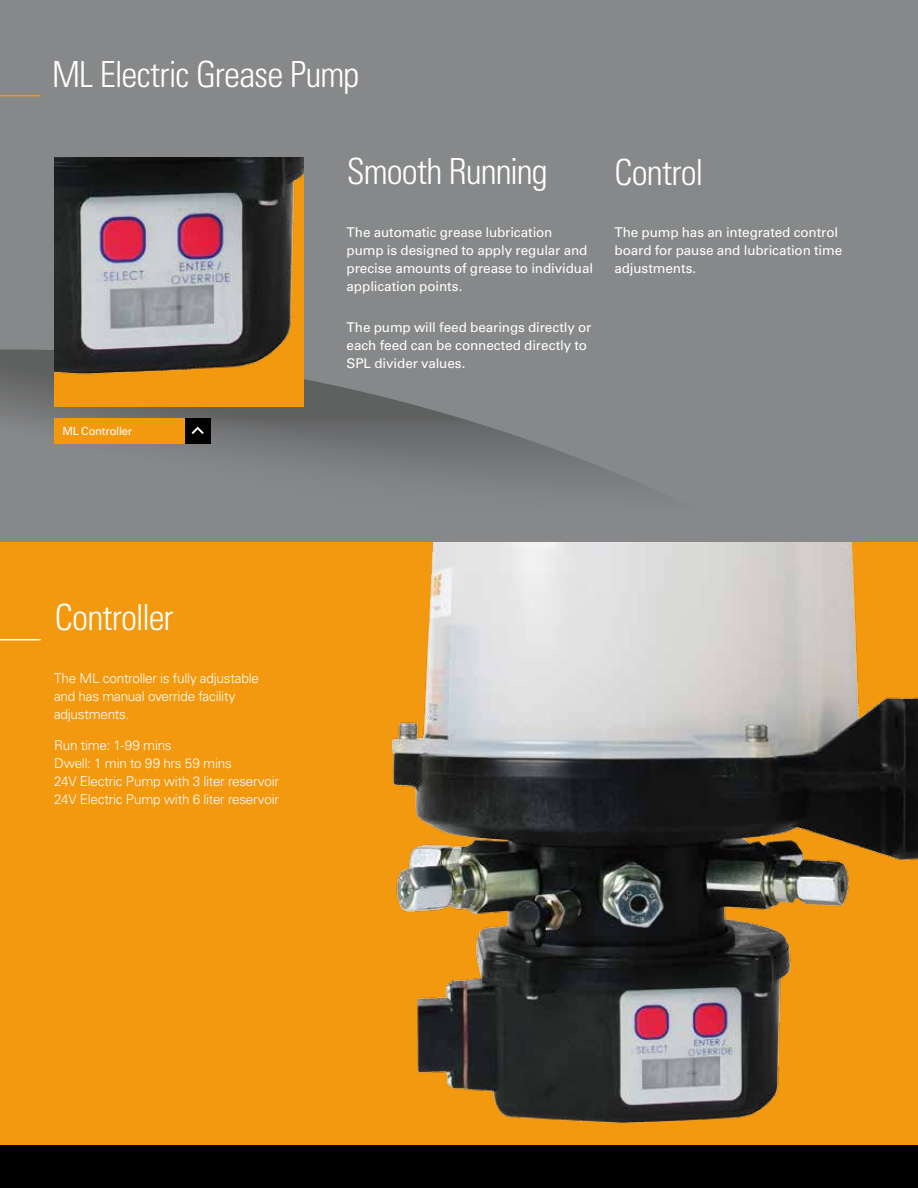
<style>
.page{position:relative;width:918px;height:1188px;background:#fff}
.page>*{position:absolute;margin:0;border:0;box-sizing:border-box;transform-origin:0 0}
.t1{font:300 condensed 36px "Univers LT Std";letter-spacing:-.025em;color:#fff}
.t2{font:13.5px/18px "Univers LT Std";letter-spacing:-.01em;color:#fff}
.t3{font:300 13.5px/18px "Univers LT Std";letter-spacing:-.015em;color:#fff}
.t4{font:11.25px "Univers LT Std";letter-spacing:-.02em;color:#fff}
</style>
<div class="page">
<div style="left:0;top:541px;width:918px;height:647px;background:#f39910"></div>
<img style="left:335px;top:541px;width:583px;height:583px">
<div style="left:0;top:0;width:918px;height:541px;background:#878889"></div>
<svg style="left:0;top:349px;width:633px;height:132px"></svg>
<hr style="left:0;top:95px;width:41px;height:1px;background:#f39910">
<img style="left:54px;top:158px;width:250px;height:249px">
<div style="left:54px;top:418px;width:131px;height:25px;background:#f39910"></div>
<div style="left:185px;top:418px;width:25px;height:25px;background:#000"></div>
<svg style="left:192px;top:427px;width:12px;height:7px"></svg>
<div style="left:0;top:1145px;width:918px;height:43px;background:#000"></div>
<hr style="left:0;top:639px;width:41px;height:1px;background:#fff">
<h1 class="t1" style="left:52px;top:53px;width:309px">ML Electric Grease Pump</h1>
<p class="t4" style="left:63px;top:424px;width:71px">ML Controller</p>
<h1 class="t1" style="left:55px;top:596px;width:120px">Controller</h1>
<p class="t3" style="left:54px;top:669px;width:207px">The ML controller is fully adjustable and has manual override facility adjustments.</p>
<p class="t3" style="left:54px;top:736px;width:226px">Run time: 1-99 mins<br>Dwell: 1 min to 99 hrs 59 mins<br>24V Electric Pump with 3 liter reservoir<br>24V Electric Pump with 6 liter reservoir</p>
<h1 class="t1" style="left:347px;top:150px;width:203px">Smooth Running</h1>
<h1 class="t1" style="left:614px;top:151px;width:91px">Control</h1>
<p class="t2" style="left:347px;top:224px;width:248px">The automatic grease lubrication<br>pump is designed to apply regular and precise amounts of grease to individual application points.</p>
<p class="t2" style="left:347px;top:318px;width:246px">The pump will feed bearings directly or each feed can be connected directly to<br>SPL divider values.</p>
<p class="t2" style="left:614px;top:224px;width:229px">The pump has an integrated control board for pause and lubrication time adjustments.</p>
</div>
